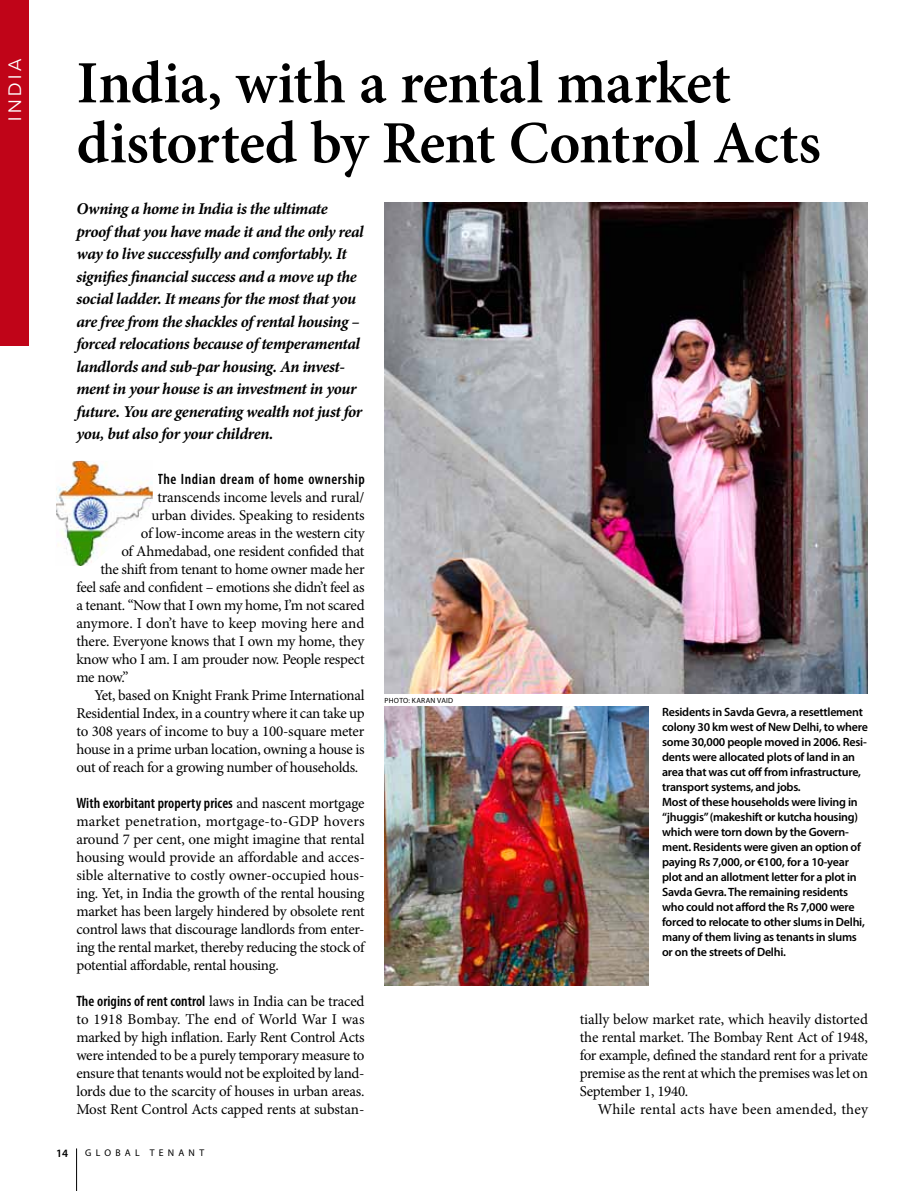
<style>
.page{position:relative;width:919px;height:1191px;background:#fff}
.page>*{position:absolute;margin:0;border:0;box-sizing:border-box;transform-origin:0 0}
.t1{font:600 60px/60px "Minion Pro";letter-spacing:-.01em;color:#000}
.t2{font:300 18px "Folio BQ";color:#fff}
.t3{font:italic 700 16.5px/22.5px "Minion Pro";letter-spacing:-.025em;color:#000}
.t4{font:15px/18px "Minion Pro";letter-spacing:-.02em;color:#000;text-align:justify}
.t5{font:600 condensed 15px "Myriad Pro";letter-spacing:.005em;color:#000}
.t6{font:15px "Minion Pro";letter-spacing:.015em;color:#000}
.t7{font:600 condensed 15px "Myriad Pro";letter-spacing:.035em;color:#000}
.t8{font:600 12px/15px "Myriad Pro";letter-spacing:-.02em;color:#000}
.t9{font:600 11.25px "Myriad Pro";color:#000}
.t10{font:9.75px "Myriad Pro";letter-spacing:.43em;color:#000}
.t11{font:7.5px "Myriad Pro";letter-spacing:.035em;color:#000}
.s1{font-family:"Minion Pro";font-weight:400;font-stretch:normal}
</style>
<div class="page">
<hr style="left:76px;top:1148px;width:1px;height:43px;background:#000">
<div style="left:0;top:0;width:29px;height:345px;background:#c00418"></div>
<img style="left:384px;top:202px;width:483px;height:491px">
<img style="left:384px;top:707px;width:264px;height:278px">
<img style="left:56px;top:461px;width:97px;height:105px">
<p class="t2" style="left:5px;top:121px;width:64px;rotate:-90deg">I ndia</p>
<h1 class="t1" style="left:77px;top:53px;width:745px">India, with a rental market distorted by Rent Control Acts</h1>
<p class="t3" style="left:76px;top:197px;width:289px">Owning a home in India is the ultimate proof that you have made it and the only real way to live successfully and comfortably. It signifies financial success and a move up the social ladder. It means for the most that you are free from the shackles of rental housing – forced relocations because of temperamental landlords and sub-par housing. An invest&shy;ment in your house is an investment in your future. You are generating wealth not just for you, but also for your children.</p>
<p class="t7" style="left:157px;top:470px;width:209px">The Indian dream of home ownership</p>
<p class="t4" style="left:157px;top:488px;width:208px">transcends income levels and rural/</p>
<p class="t4" style="left:151px;top:506px;width:215px">urban divides. Speaking to residents</p>
<p class="t4" style="left:141px;top:524px;width:225px">of low-income areas in the western city</p>
<p class="t4" style="left:121px;top:542px;width:244px">of Ahmedabad, one resident confided that</p>
<p class="t4" style="left:100px;top:560px;width:266px">the shift from tenant to home owner made her</p>
<p class="t4" style="left:76px;top:578px;width:290px">feel safe and confident – emotions she didn’t feel as</p>
<p class="t4" style="left:76px;top:596px;width:290px">a tenant. “Now that I own my home, I’m not scared</p>
<p class="t4" style="left:76px;top:614px;width:289px">anymore. I don’t have to keep moving here and</p>
<p class="t4" style="left:76px;top:632px;width:289px">there. Everyone knows that I own my home, they</p>
<p class="t4" style="left:76px;top:650px;width:290px">know who I am. I am prouder now. People respect</p>
<p class="t4" style="left:76px;top:668px;width:54px">me now.”</p>
<p class="t4" style="left:94px;top:686px;width:271px">Yet, based on Knight Frank Prime International</p>
<p class="t4" style="left:76px;top:704px;width:289px">Residential Index, in a country where it can take up</p>
<p class="t4" style="left:76px;top:722px;width:289px">to 308 years of income to buy a 100-square meter</p>
<p class="t4" style="left:76px;top:740px;width:290px">house in a prime urban location, owning a house is</p>
<p class="t4" style="left:76px;top:758px;width:283px">out of reach for a growing number of households.</p>
<p class="t5" style="left:76px;top:794px;width:289px">With exorbitant property prices <span class="s1">and nascent mortgage</span></p>
<p class="t4" style="left:76px;top:812px;width:290px">market penetration, mortgage-to-GDP hovers around 7 per cent, one might imagine that rental housing would provide an affordable and acces&shy;sible alternative to costly owner-occupied hous&shy;ing. Yet, in India the growth of the rental housing market has been largely hindered by obsolete rent control laws that discourage landlords from enter&shy;ing the rental market, thereby reducing the stock of potential affordable, rental housing.</p>
<p class="t5" style="left:76px;top:992px;width:290px">The origins of rent control <span class="s1">laws in India can be traced</span></p>
<p class="t4" style="left:76px;top:1010px;width:290px">to 1918 Bombay. The end of World War I was marked by high inflation. Early Rent Control Acts were intended to be a purely temporary measure to ensure that tenants would not be exploited by land&shy;lords due to the scarcity of houses in urban areas.<br>Most Rent Control Acts capped rents at substan-</p>
<p class="t9" style="left:56px;top:1146px;width:14px">14</p>
<p class="t10" style="left:85px;top:1146px;width:119px">GLOBAL TENANT</p>
<p class="t11" style="left:384px;top:696px;width:66px">PH OTO: KARAN VAID</p>
<p class="t8" style="left:662px;top:704px;width:207px">Residents in Savda Gevra, a resettlement colony 30 km west of New Delhi, to where some 30,000 people moved in 2006. Resi&shy;dents were allocated plots of land in an area that was cut off from infrastructure, transport systems, and jobs.<br>Most of these households were living in “jhuggis” (makeshift or kutcha housing) which were torn down by the Govern&shy;ment. Residents were given an option of paying Rs 7,000, or €100, for a 10-year plot and an allotment letter for a plot in Savda Gevra. The remaining residents who could not afford the Rs 7,000 were forced to relocate to other slums in Delhi, many of them living as tenants in slums or on the streets of Delhi.</p>
<p class="t4" style="left:579px;top:1010px;width:290px">tially below market rate, which heavily distorted the rental market. The Bombay Rent Act of 1948, for example, defined the standard rent for a private premise as the rent at which the premises was let on September 1, 1940.</p>
<p class="t6" style="left:597px;top:1099px;width:272px">While rental acts have been amended, they</p>
</div>
